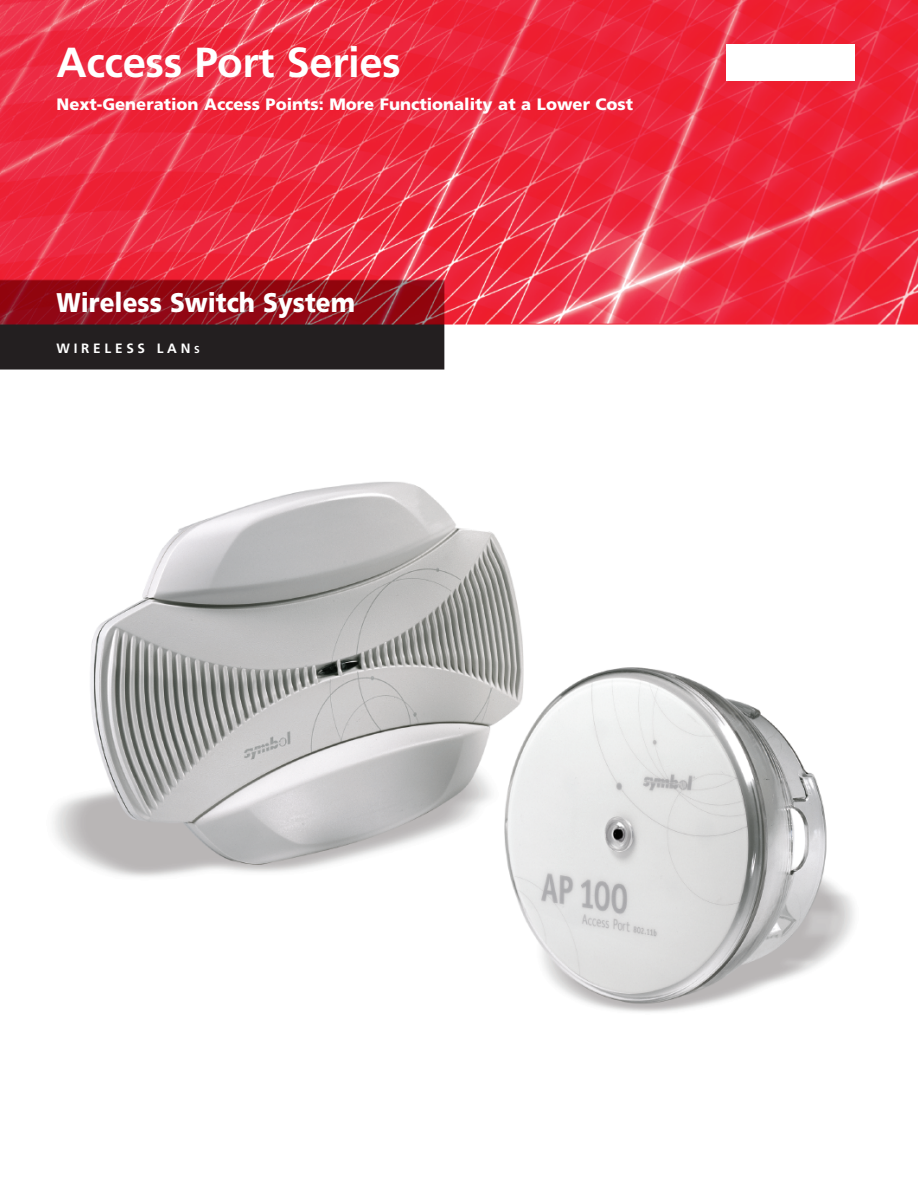
<style>
.page{position:relative;width:918px;height:1188px;background:#fff}
.page>*{position:absolute;margin:0;border:0;box-sizing:border-box;transform-origin:0 0}
.t1{font:700 42px "Frutiger";letter-spacing:-.01em;color:#fff}
.t2{font:900 27px "Frutiger";color:#fff;scale:.9 1}
.t3{font:900 16.5px "Frutiger";color:#fff}
.t4{font:700 13.5px "Frutiger";letter-spacing:.28em;color:#fff}
.s1{font-size:10.2px}
</style>
<div class="page">
<img style="left:0;top:0;width:918px;height:370px">
<img style="left:727px;top:44px;width:127px;height:36px">
<img style="left:53px;top:482px;width:801px;height:530px">
<h1 class="t1" style="left:57px;top:46px;width:346px">Access Port Series</h1>
<p class="t3" style="left:57px;top:98px;width:578px">Next-Generation Access Points: More Functionality at a Lower Cost</p>
<h2 class="t2" style="left:57px;top:292px;width:333px">Wireless Switch System</h2>
<p class="t4" style="left:57px;top:342px;width:145px">WIRELESS LAN<span class="s1">S</span></p>
</div>
